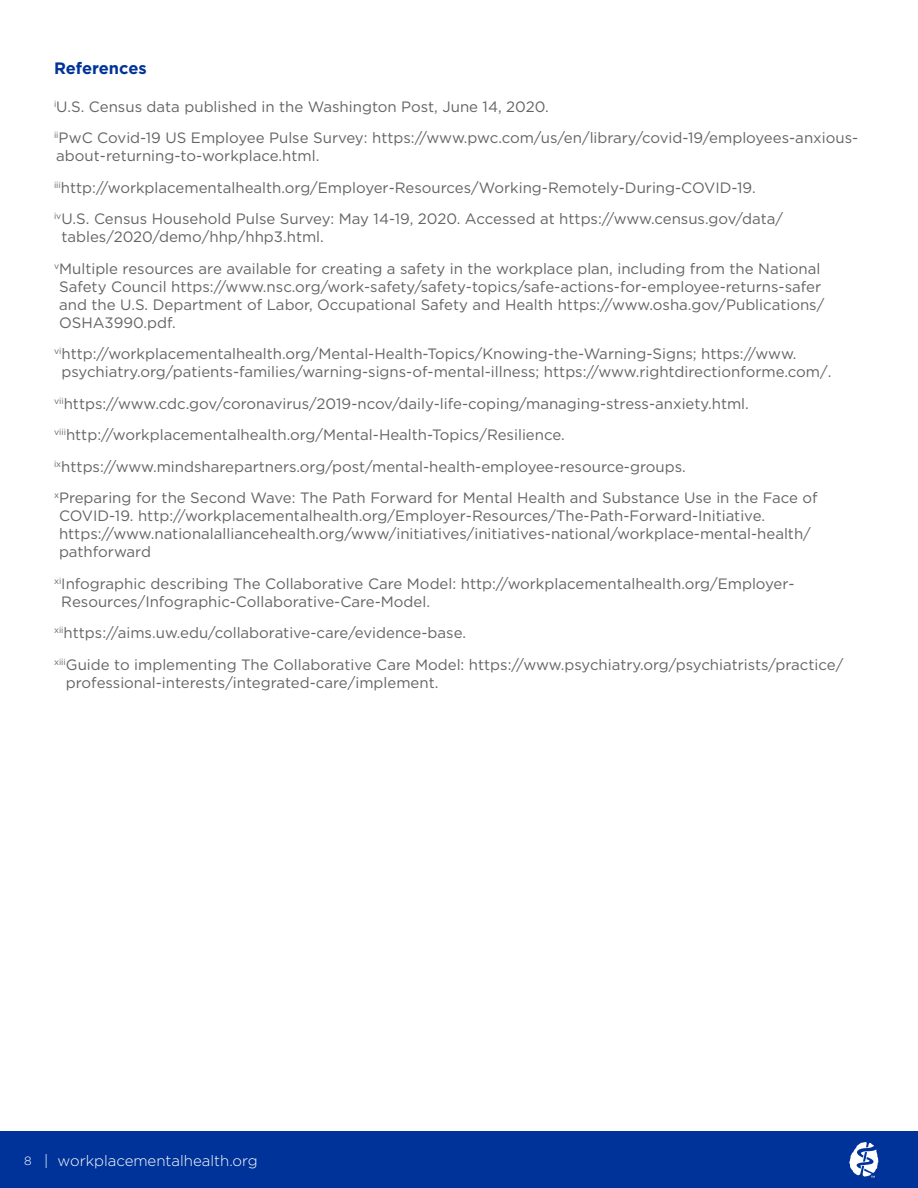
<style>
.page{position:relative;width:918px;height:1188px;background:#fff}
.page>*{position:absolute;margin:0;border:0;box-sizing:border-box;transform-origin:0 0}
.t1{font:700 16.5px "Gotham";color:#039}
.t2{font:15px/31.5px "Gotham";color:#646464}
.t3{font:300 15px "Gotham";color:#fff}
.s1{font-size:12px}
</style>
<div class="page">
<div style="left:0;top:1132px;width:918px;height:56px;background:#039"></div>
<svg style="left:849px;top:1142px;width:29px;height:36px"></svg>
<p class="t1" style="left:54px;top:57px;width:94px">References</p>
<p class="t2" style="left:54px;top:91px;width:806px"><sup>i</sup>U.S. Census data published in the Washington Post, June 14, 2020.<br><sup>ii</sup>PwC Covid-19 US Employee Pulse Survey: https://www.pwc.com/us/en/library/covid-19/employees-anxious-</p>
<p class="t2" style="left:54px;top:140px;width:731px">about-returning-to-workplace.html. <sup>iii</sup>http://workplacementalhealth.org/Employer-Resources/Working-Remotely-During-COVID-19. <sup>iv</sup>U.S. Census Household Pulse Survey: May 14-19, 2020. Accessed at https://www.census.gov/data/</p>
<p class="t2" style="left:54px;top:221px;width:768px;text-indent:7px">tables/2020/demo/hhp/hhp3.html.<br><sup>v</sup>Multiple resources are available for creating a safety in the workplace plan, including from the National</p>
<p class="t2" style="left:59px;top:277px;width:767px;line-height:18px">Safety Council https://www.nsc.org/work-safety/safety-topics/safe-actions-for-employee-returns-safer and the U.S. Department of Labor, Occupational Safety and Health https://www.osha.gov/Publications/<br>OSHA3990.pdf.</p>
<p class="t2" style="left:61px;top:345px;width:772px;line-height:18px;text-indent:-7px"><sup>vi</sup>http://workplacementalhealth.org/Mental-Health-Topics/Knowing-the-Warning-Signs; https://www. psychiatry.org/patients-families/warning-signs-of-mental-illness; https://www.rightdirectionforme.com/.</p>
<p class="t2" style="left:54px;top:388px;width:765px"><sup>vii</sup>https://www.cdc.gov/coronavirus/2019-ncov/daily-life-coping/managing-stress-anxiety.html. <sup>viii</sup>http://workplacementalhealth.org/Mental-Health-Topics/Resilience. <sup>ix</sup>https://www.mindsharepartners.org/post/mental-health-employee-resource-groups.<br><sup>x</sup>Preparing for the Second Wave: The Path Forward for Mental Health and Substance Use in the Face of</p>
<p class="t2" style="left:59px;top:507px;width:753px;line-height:18px">COVID-19. http://workplacementalhealth.org/Employer-Resources/The-Path-Forward-Initiative. https://www.nationalalliancehealth.org/www/initiatives/initiatives-national/workplace-mental-health/ pathforward</p>
<p class="t2" style="left:61px;top:574px;width:735px;line-height:18px;text-indent:-7px"><sup>xi</sup>Infographic describing The Collaborative Care Model: http://workplacementalhealth.org/Employer-<br>Resources/Infographic-Collaborative-Care-Model.</p>
<p class="t2" style="left:54px;top:617px;width:791px"><sup>xii</sup>https://aims.uw.edu/collaborative-care/evidence-base.<br><sup>xiii</sup>Guide to implementing The Collaborative Care Model: https://www.psychiatry.org/psychiatrists/practice/</p>
<p class="t2" style="left:66px;top:667px;width:374px">professional-interests/integrated-care/implement.</p>
<p class="t3" style="left:24px;top:1151px;width:235px"><span class="s1">8</span> | workplacementalhealth.org</p>
</div>
